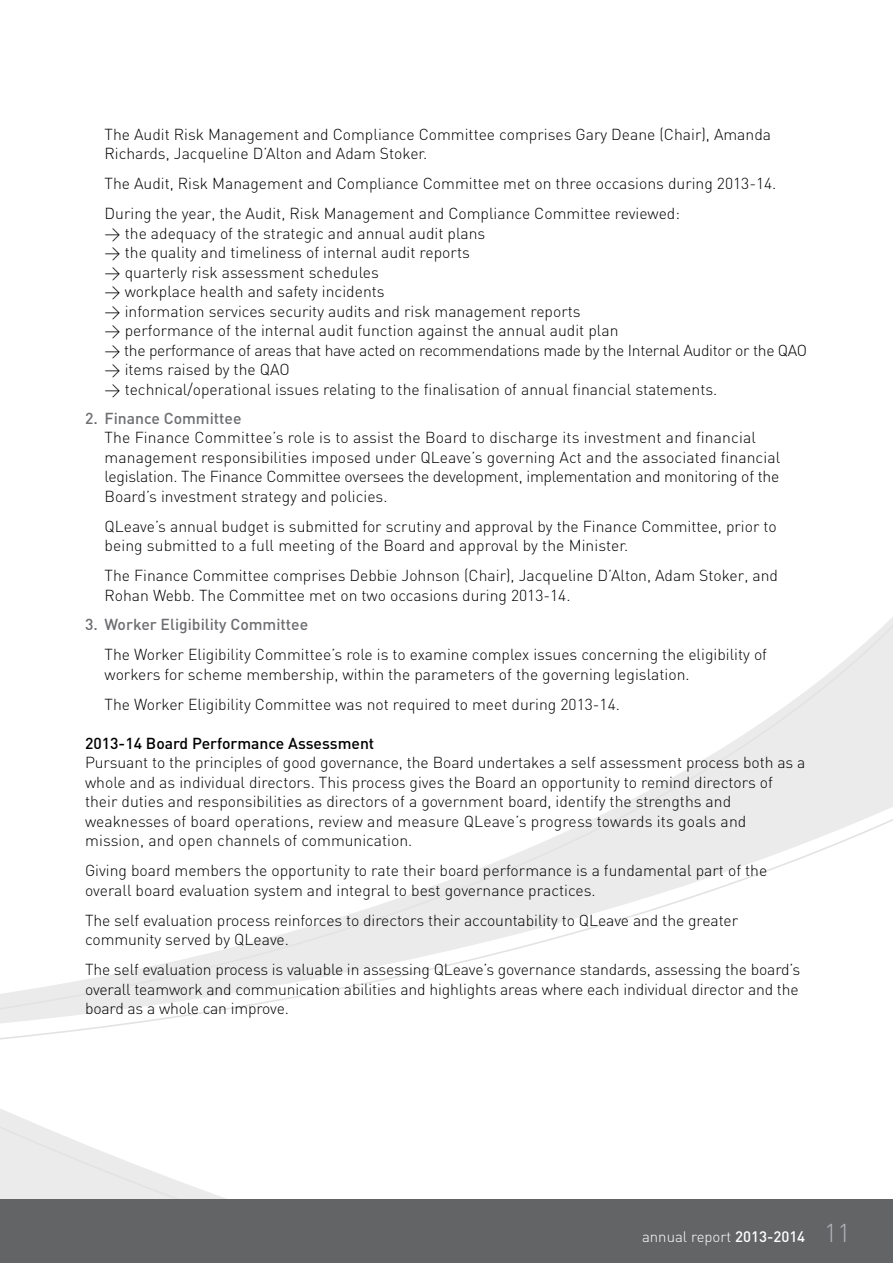
<style>
.page{position:relative;width:893px;height:1263px;background:#fff}
.page>*{position:absolute;margin:0;border:0;box-sizing:border-box;transform-origin:0 0}
.t1{font:300 15.75px/19.5px "DIN";color:#000}
.t2{font:500 15.75px "DIN";color:#6d6e71}
.t3{font:500 15.75px "DIN";color:#000}
.t4{font:300 15px "DIN";color:#fff}
.s1{font-weight:500}
.s2{font-size:25.5px;color:#b1b4b6}
</style>
<div class="page">
<svg style="left:0;top:617px;width:893px;height:582px"></svg>
<div style="left:0;top:1199px;width:893px;height:64px;background:#636466"></div>
<p class="t1" style="left:105px;top:124px;width:668px">The Audit Risk Management and Compliance Committee comprises Gary Deane (Chair), Amanda<br>Richards, Jacqueline D’Alton and Adam Stoker.</p>
<p class="t1" style="left:105px;top:168px;width:673px;line-height:30px">The Audit, Risk Management and Compliance Committee met on three occasions during 2013-14.<br>During the year, the Audit, Risk Management and Compliance Committee reviewed:</p>
<p class="t1" style="left:105px;top:223px;width:704px">&gt; the adequacy of the strategic and annual audit plans<br>&gt; the quality and timeliness of internal audit reports<br>&gt; quarterly risk assessment schedules<br>&gt; workplace health and safety incidents<br>&gt; information services security audits and risk management reports<br>&gt; performance of the internal audit function against the annual audit plan<br>&gt; the performance of areas that have acted on recommendations made by the Internal Auditor or the QAO &gt; items raised by the QAO<br>&gt; technical/operational issues relating to the finalisation of annual financial statements.</p>
<p class="t2" style="left:85px;top:408px;width:158px">2. Finance Committee</p>
<p class="t1" style="left:105px;top:428px;width:677px">The Finance Committee’s role is to assist the Board to discharge its investment and financial management responsibilities imposed under QLeave’s governing Act and the associated financial legislation. The Finance Committee oversees the development, implementation and monitoring of the Board’s investment strategy and policies.</p>
<p class="t1" style="left:105px;top:516px;width:674px">QLeave’s annual budget is submitted for scrutiny and approval by the Finance Committee, prior to being submitted to a full meeting of the Board and approval by the Minister.</p>
<p class="t1" style="left:105px;top:566px;width:675px">The Finance Committee comprises Debbie Johnson (Chair), Jacqueline D’Alton, Adam Stoker, and<br>Rohan Webb. The Committee met on two occasions during 2013-14.</p>
<p class="t2" style="left:85px;top:615px;width:225px">3. Worker Eligibility Committee</p>
<p class="t1" style="left:105px;top:645px;width:664px">The Worker Eligibility Committee’s role is to examine complex issues concerning the eligibility of workers for scheme membership, within the parameters of the governing legislation.</p>
<p class="t1" style="left:105px;top:694px;width:517px">The Worker Eligibility Committee was not required to meet during 2013-14.</p>
<p class="t3" style="left:85px;top:733px;width:291px">2013-14 Board Performance Assessment</p>
<p class="t1" style="left:85px;top:753px;width:722px">Pursuant to the principles of good governance, the Board undertakes a self assessment process both as a whole and as individual directors. This process gives the Board an opportunity to remind directors of their duties and responsibilities as directors of a government board, identify the strengths and weaknesses of board operations, review and measure QLeave’s progress towards its goals and mission, and open channels of communication.</p>
<p class="t1" style="left:85px;top:861px;width:684px">Giving board members the opportunity to rate their board performance is a fundamental part of the overall board evaluation system and integral to best governance practices.</p>
<p class="t1" style="left:85px;top:910px;width:655px">The self evaluation process reinforces to directors their accountability to QLeave and the greater community served by QLeave.</p>
<p class="t1" style="left:85px;top:960px;width:717px;text-align:justify">The self evaluation process is valuable in assessing QLeave’s governance standards, assessing the board’s overall teamwork and communication abilities and highlights areas where each individual director and the board as a whole can improve.</p>
<p class="t4" style="left:642px;top:1227px;width:210px">annual report <span class="s1">2013-2014</span> <span class="s2">11</span></p>
</div>
